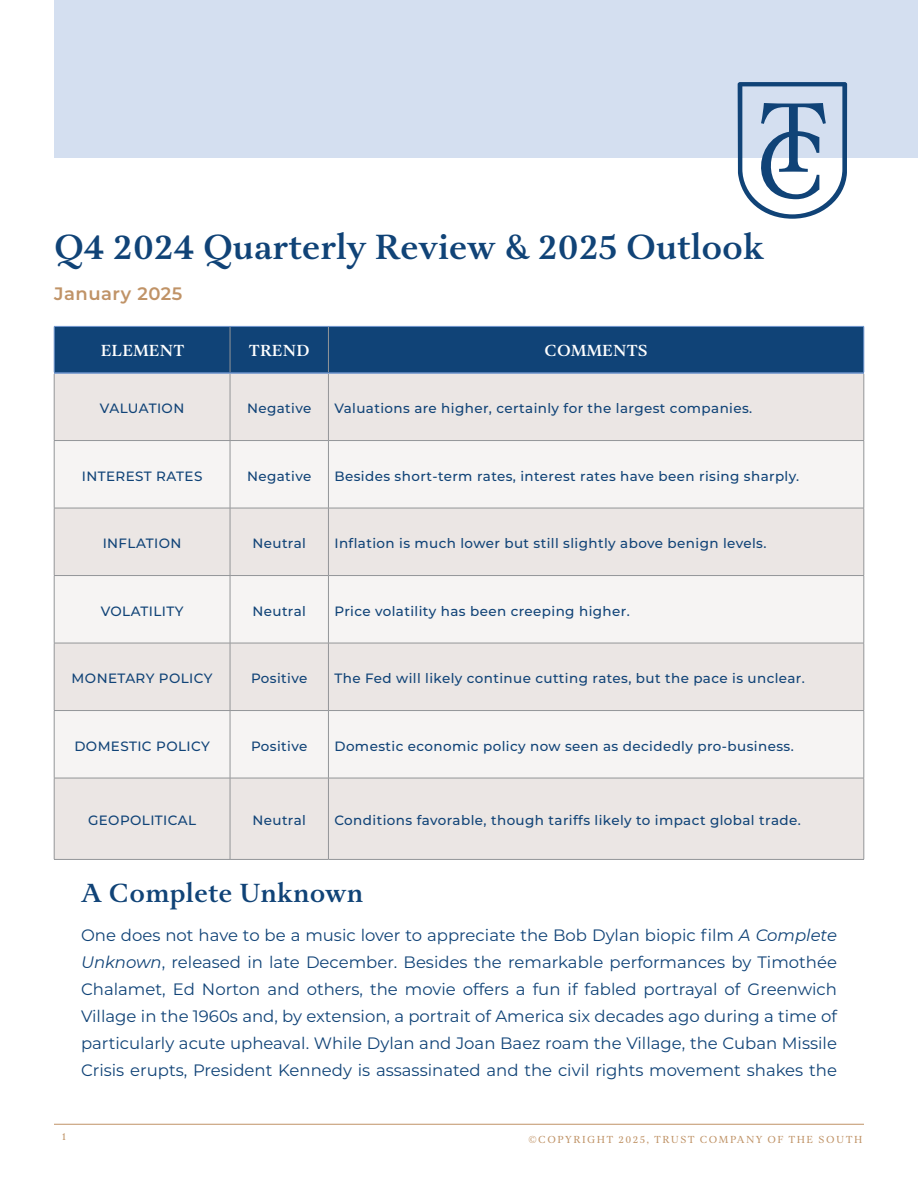
<style>
.page{position:relative;width:918px;height:1188px;background:#fff}
.page>*{position:absolute;margin:0;border:0;box-sizing:border-box;transform-origin:0 0}
.t1{font:600 36px "Aria Text G2";color:#104377}
.t2{font:600 27px "Aria Text G2";letter-spacing:.01em;color:#104377}
.t3{font:600 18px "Montserrat";letter-spacing:.03em;color:#c09367}
.t4{font:16.5px/27px "Montserrat";color:#104377;text-align:justify}
.t5{font:600 16.5px "Aria Text G2";letter-spacing:.01em;color:#fff}
.t6{font:500 13.5px "Montserrat";letter-spacing:.03em;color:#104377}
.t7{font:10.5px "Aria Text G2";letter-spacing:.14em;color:#c09468}
.s1{font-style:italic}
</style>
<div class="page">
<hr style="left:54px;top:1124px;width:810px;height:1px;background:#c09367">
<div style="left:55px;top:327px;width:809px;height:45px;background:#104377"></div>
<div style="left:55px;top:374px;width:809px;height:485px;background:#ebe6e4"></div>
<svg style="left:55px;top:441px;width:809px;height:337px;fill:#f6f4f3"></svg>
<hr style="left:230px;top:327px;width:1px;height:45px;background:#939598">
<hr style="left:328px;top:327px;width:1px;height:45px;background:#939598">
<hr style="left:54px;top:374px;width:1px;height:66px;background:#939598">
<hr style="left:230px;top:374px;width:1px;height:66px;background:#939598">
<hr style="left:328px;top:374px;width:1px;height:66px;background:#939598">
<hr style="left:864px;top:374px;width:1px;height:66px;background:#939598">
<hr style="left:54px;top:440px;width:176px;height:1px;background:#939598">
<hr style="left:54px;top:441px;width:1px;height:67px;background:#939598">
<hr style="left:230px;top:440px;width:98px;height:1px;background:#939598">
<hr style="left:230px;top:441px;width:1px;height:67px;background:#939598">
<hr style="left:328px;top:440px;width:536px;height:1px;background:#939598">
<hr style="left:328px;top:441px;width:1px;height:67px;background:#939598">
<hr style="left:864px;top:441px;width:1px;height:67px;background:#939598">
<hr style="left:54px;top:508px;width:176px;height:1px;background:#939598">
<hr style="left:54px;top:508px;width:1px;height:67px;background:#939598">
<hr style="left:230px;top:508px;width:98px;height:1px;background:#939598">
<hr style="left:230px;top:508px;width:1px;height:67px;background:#939598">
<hr style="left:328px;top:508px;width:536px;height:1px;background:#939598">
<hr style="left:328px;top:508px;width:1px;height:67px;background:#939598">
<hr style="left:864px;top:508px;width:1px;height:67px;background:#939598">
<hr style="left:54px;top:575px;width:176px;height:1px;background:#939598">
<hr style="left:54px;top:576px;width:1px;height:67px;background:#939598">
<hr style="left:230px;top:575px;width:98px;height:1px;background:#939598">
<hr style="left:230px;top:576px;width:1px;height:67px;background:#939598">
<hr style="left:328px;top:575px;width:536px;height:1px;background:#939598">
<hr style="left:328px;top:576px;width:1px;height:67px;background:#939598">
<hr style="left:864px;top:576px;width:1px;height:67px;background:#939598">
<hr style="left:54px;top:643px;width:176px;height:1px;background:#939598">
<hr style="left:54px;top:643px;width:1px;height:67px;background:#939598">
<hr style="left:230px;top:643px;width:98px;height:1px;background:#939598">
<hr style="left:230px;top:643px;width:1px;height:67px;background:#939598">
<hr style="left:328px;top:643px;width:536px;height:1px;background:#939598">
<hr style="left:328px;top:643px;width:1px;height:67px;background:#939598">
<hr style="left:864px;top:643px;width:1px;height:67px;background:#939598">
<hr style="left:54px;top:710px;width:176px;height:1px;background:#939598">
<hr style="left:54px;top:711px;width:1px;height:67px;background:#939598">
<hr style="left:230px;top:710px;width:98px;height:1px;background:#939598">
<hr style="left:230px;top:711px;width:1px;height:67px;background:#939598">
<hr style="left:328px;top:710px;width:536px;height:1px;background:#939598">
<hr style="left:328px;top:711px;width:1px;height:67px;background:#939598">
<hr style="left:864px;top:711px;width:1px;height:67px;background:#939598">
<hr style="left:54px;top:778px;width:176px;height:1px;background:#939598">
<hr style="left:54px;top:778px;width:1px;height:81px;background:#939598">
<hr style="left:230px;top:778px;width:98px;height:1px;background:#939598">
<hr style="left:230px;top:778px;width:1px;height:81px;background:#939598">
<hr style="left:328px;top:778px;width:536px;height:1px;background:#939598">
<hr style="left:328px;top:778px;width:1px;height:81px;background:#939598">
<hr style="left:864px;top:778px;width:1px;height:81px;background:#939598">
<hr style="left:54px;top:859px;width:176px;height:1px;background:#939598">
<hr style="left:230px;top:859px;width:98px;height:1px;background:#939598">
<hr style="left:328px;top:859px;width:536px;height:1px;background:#939598">
<hr style="left:54px;top:326px;width:176px;height:1px;background:#6f95cd">
<hr style="left:54px;top:327px;width:1px;height:45px;background:#6f95cd">
<hr style="left:230px;top:326px;width:98px;height:1px;background:#6f95cd">
<hr style="left:328px;top:326px;width:536px;height:1px;background:#6f95cd">
<hr style="left:864px;top:327px;width:1px;height:45px;background:#6f95cd">
<hr style="left:54px;top:372px;width:176px;height:2px;background:#6f95cd">
<hr style="left:230px;top:372px;width:98px;height:2px;background:#6f95cd">
<hr style="left:328px;top:372px;width:536px;height:2px;background:#6f95cd">
<div style="left:54px;top:0;width:864px;height:158px;background:#d4dff0"></div>
<svg style="left:738px;top:82px;width:109px;height:137px"></svg>
<p class="t1" style="left:54px;top:225px;width:711px">Q4 2024 Quarterly Review &amp; 2025 Outlook</p>
<p class="t3" style="left:54px;top:281px;width:130px">January 2025</p>
<p class="t5" style="left:101px;top:340px;width:85px">ELEMENT</p>
<p class="t5" style="left:249px;top:340px;width:62px">TREND</p>
<p class="t5" style="left:545px;top:340px;width:105px">COMMENTS</p>
<p class="t6" style="left:100px;top:399px;width:86px">VALUATION</p>
<p class="t6" style="left:247px;top:399px;width:66px">Negative</p>
<p class="t6" style="left:334px;top:399px;width:419px">Valuations are higher, certainly for the largest companies.</p>
<p class="t6" style="left:82px;top:467px;width:122px">INTEREST RATES</p>
<p class="t6" style="left:247px;top:467px;width:66px">Negative</p>
<p class="t6" style="left:334px;top:467px;width:466px">Besides short-term rates, interest rates have been rising sharply.</p>
<p class="t6" style="left:103px;top:534px;width:80px">INFLATION</p>
<p class="t6" style="left:252px;top:534px;width:55px">Neutral</p>
<p class="t6" style="left:334px;top:534px;width:434px">Inflation is much lower but still slightly above benign levels.</p>
<p class="t6" style="left:101px;top:602px;width:84px">VOLATILITY</p>
<p class="t6" style="left:252px;top:602px;width:55px">Neutral</p>
<p class="t6" style="left:334px;top:602px;width:297px">Price volatility has been creeping higher.</p>
<p class="t6" style="left:72px;top:669px;width:142px">MONETARY POLICY</p>
<p class="t6" style="left:251px;top:669px;width:58px">Positive</p>
<p class="t6" style="left:334px;top:669px;width:472px">The Fed will likely continue cutting rates, but the pace is unclear.</p>
<p class="t6" style="left:74px;top:737px;width:137px">DOMESTIC POLICY</p>
<p class="t6" style="left:251px;top:737px;width:58px">Positive</p>
<p class="t6" style="left:334px;top:737px;width:461px">Domestic economic policy now seen as decidedly pro-business.</p>
<p class="t6" style="left:88px;top:811px;width:110px">GEOPOLITICAL</p>
<p class="t6" style="left:252px;top:811px;width:55px">Neutral</p>
<p class="t6" style="left:334px;top:811px;width:468px">Conditions favorable, though tariffs likely to impact global trade.</p>
<p class="t2" style="left:81px;top:877px;width:284px">A Complete Unknown</p>
<p class="t4" style="left:81px;top:921px;width:758px">One does not have to be a music lover to appreciate the Bob Dylan biopic film <span class="s1">A Complete Unknown</span>, released in late December. Besides the remarkable performances by Timothée Chalamet, Ed Norton and others, the movie offers a fun if fabled portrayal of Greenwich Village in the 1960s and, by extension, a portrait of America six decades ago during a time of particularly acute upheaval. While Dylan and Joan Baez roam the Village, the Cuban Missile Crisis erupts, President Kennedy is assassinated and the civil rights movement shakes the</p>
<p class="t7" style="left:62px;top:1131px;width:6px">1</p>
<p class="t7" style="left:528px;top:1134px;width:335px">©COPYRIGHT 2025, TRUST COMPANY OF THE SOUTH</p>
</div>
